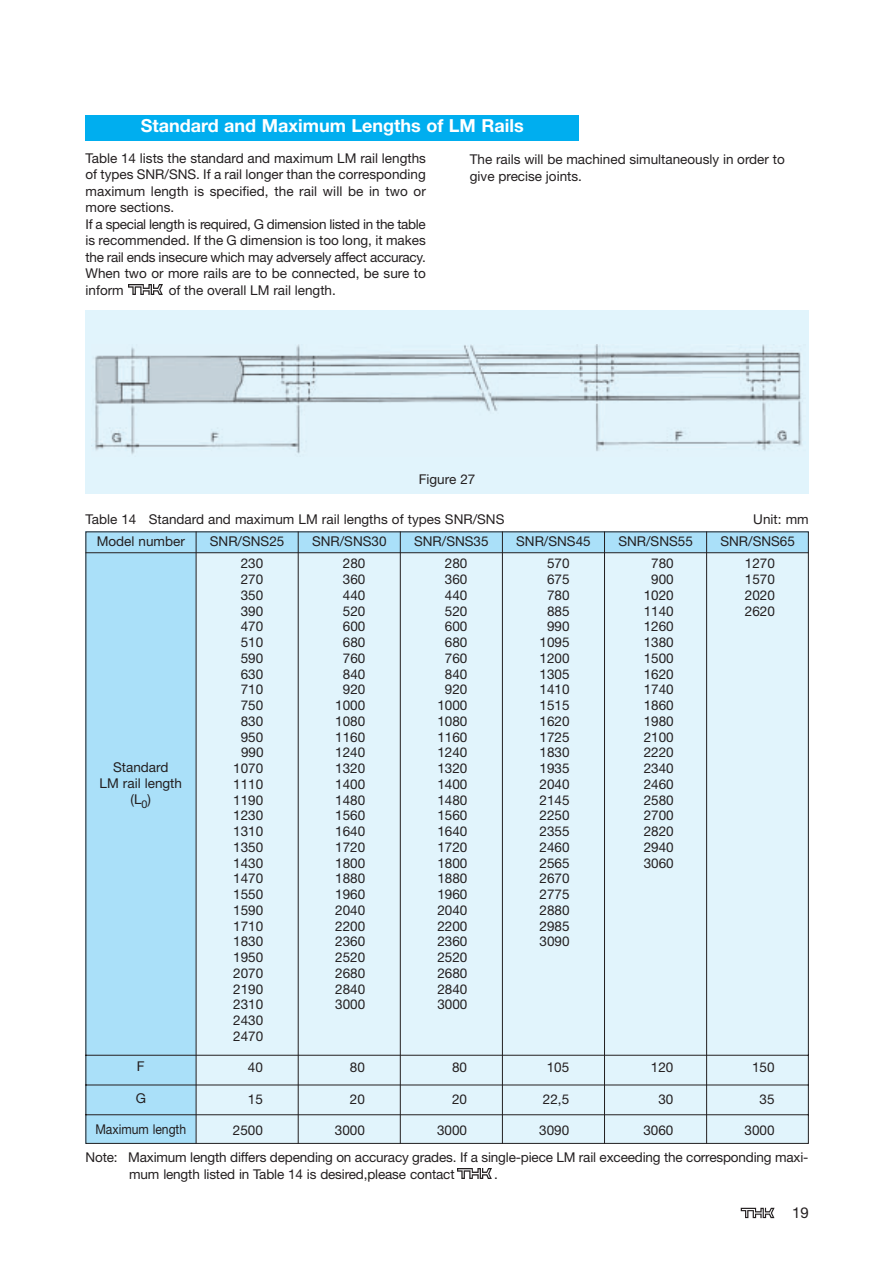
<style>
.page{position:relative;width:893px;height:1263px;background:#fff}
.page>*{position:absolute;margin:0;border:0;box-sizing:border-box;transform-origin:0 0}
.t1{font:700 18px "Helvetica Neue";color:#fff}
.t2{font:15px "Helvetica Neue";color:#231f20}
.t3{font:13.5px/15.8px "Helvetica Neue";color:#231f20;text-align:center}
.t4{font:13.5px "Helvetica Neue";color:#231f20;scale:.9 1}
</style>
<div class="page">
<svg style="left:740px;top:1208px;width:34px;height:10px"></svg>
<div style="left:85px;top:310px;width:723px;height:184px;background:#e1f4fc"></div>
<img style="left:95px;top:344px;width:707px;height:110px">
<div style="left:85px;top:115px;width:494px;height:25px;background:#00aeef"></div>
<img style="left:457px;top:1168px;width:34px;height:11px">
<img style="left:128px;top:284px;width:34px;height:10px">
<svg style="left:85px;top:531px;width:724px;height:613px;background:#d2ebf5"></svg>
<hr style="left:85px;top:552px;width:723px;height:1px;background:#231f20">
<h1 class="t1" style="left:141px;top:119px;width:384px">Standard and Maximum Lengths of LM Rails</h1>
<p class="t3" style="left:85px;top:151px;width:342px;line-height:16.5px;text-align:left">Table 14 lists the standard and maximum LM rail lengths of types SNR/SNS. If a rail longer than the corresponding maximum length is specified, the rail will be in two or more sections.<br>If a special length is required, G dimension listed in the table is recommended. If the G dimension is too long, it makes the rail ends insecure which may adversely affect accuracy.<br>When two or more rails are to be connected, be sure to inform</p>
<p class="t3" style="left:470px;top:152px;width:316px;line-height:16.5px;text-align:left">The rails will be machined simultaneously in order to give precise joints.</p>
<p class="t3" style="left:169px;top:283px;width:168px">of the overall LM rail length.</p>
<p class="t3" style="left:419px;top:472px;width:58px">Figure 27</p>
<p class="t3" style="left:85px;top:512px;width:420px">Table 14 Standard and maximum LM rail lengths of types SNR/SNS</p>
<p class="t3" style="left:753px;top:512px;width:57px">Unit: mm</p>
<p class="t3" style="left:97px;top:534px;width:90px">Model number</p>
<p class="t3" style="left:210px;top:534px;width:76px">SNR/SNS25</p>
<p class="t3" style="left:312px;top:534px;width:76px">SNR/SNS30</p>
<p class="t3" style="left:414px;top:534px;width:76px">SNR/SNS35</p>
<p class="t3" style="left:516px;top:534px;width:76px">SNR/SNS45</p>
<p class="t3" style="left:618px;top:534px;width:76px">SNR/SNS55</p>
<p class="t3" style="left:720px;top:534px;width:76px">SNR/SNS65</p>
<p class="t3" style="left:99px;top:761px;width:84px">Standard<br>LM rail length (L<sub>0</sub>)</p>
<p class="t3" style="left:137px;top:1060px;width:9px">F</p>
<p class="t3" style="left:136px;top:1091px;width:12px">G</p>
<p class="t4" style="left:95px;top:1125px;width:102px">Maximum length</p>
<p class="t3" style="left:233px;top:557px;width:32px">230<br>270<br>350<br>390<br>470<br>510<br>590<br>630<br>710<br>750<br>830<br>950<br>990<br>1070<br>1110<br>1190<br>1230<br>1310<br>1350<br>1430<br>1470<br>1550<br>1590<br>1710<br>1830<br>1950<br>2070<br>2190<br>2310<br>2430<br>2470</p>
<p class="t3" style="left:248px;top:1061px;width:17px">40</p>
<p class="t3" style="left:248px;top:1092px;width:17px">15</p>
<p class="t3" style="left:233px;top:1124px;width:32px">2500</p>
<p class="t3" style="left:335px;top:557px;width:32px">280<br>360<br>440<br>520<br>600<br>680<br>760<br>840<br>920<br>1000<br>1080<br>1160<br>1240<br>1320<br>1400<br>1480<br>1560<br>1640<br>1720<br>1800<br>1880<br>1960<br>2040<br>2200<br>2360<br>2520<br>2680<br>2840<br>3000</p>
<p class="t3" style="left:350px;top:1061px;width:17px">80</p>
<p class="t3" style="left:350px;top:1092px;width:17px">20</p>
<p class="t3" style="left:335px;top:1124px;width:32px">3000</p>
<p class="t3" style="left:437px;top:557px;width:32px">280<br>360<br>440<br>520<br>600<br>680<br>760<br>840<br>920<br>1000<br>1080<br>1160<br>1240<br>1320<br>1400<br>1480<br>1560<br>1640<br>1720<br>1800<br>1880<br>1960<br>2040<br>2200<br>2360<br>2520<br>2680<br>2840<br>3000</p>
<p class="t3" style="left:452px;top:1061px;width:17px">80</p>
<p class="t3" style="left:452px;top:1092px;width:17px">20</p>
<p class="t3" style="left:437px;top:1124px;width:32px">3000</p>
<p class="t3" style="left:539px;top:557px;width:32px">570<br>675<br>780<br>885<br>990<br>1095<br>1200<br>1305<br>1410<br>1515<br>1620<br>1725<br>1830<br>1935<br>2040<br>2145<br>2250<br>2355<br>2460<br>2565<br>2670<br>2775<br>2880<br>2985<br>3090</p>
<p class="t3" style="left:546px;top:1061px;width:24px">105</p>
<p class="t3" style="left:543px;top:1092px;width:28px">22,5</p>
<p class="t3" style="left:539px;top:1124px;width:32px">3090</p>
<p class="t3" style="left:643px;top:557px;width:32px">780<br>900<br>1020<br>1140<br>1260<br>1380<br>1500<br>1620<br>1740<br>1860<br>1980<br>2100<br>2220<br>2340<br>2460<br>2580<br>2700<br>2820<br>2940<br>3060</p>
<p class="t3" style="left:745px;top:557px;width:32px;text-align:justify">1270<br>1570<br>2020<br>2620</p>
<p class="t3" style="left:651px;top:1061px;width:24px">120</p>
<p class="t3" style="left:658px;top:1092px;width:17px">30</p>
<p class="t3" style="left:643px;top:1124px;width:32px">3060</p>
<p class="t3" style="left:752px;top:1061px;width:24px">150</p>
<p class="t3" style="left:759px;top:1092px;width:17px">35</p>
<p class="t3" style="left:744px;top:1124px;width:32px">3000</p>
<p class="t3" style="left:129px;top:1150px;width:680px;line-height:16.5px;text-align:left;text-indent:-44px">Note: Maximum length differs depending on accuracy grades. If a single-piece LM rail exceeding the corresponding maxi&shy;mum length listed in Table 14 is desired,please contact</p>
<p class="t3" style="left:494px;top:1167px;width:5px">.</p>
<p class="t2" style="left:792px;top:1208px;width:18px">19</p>
</div>
